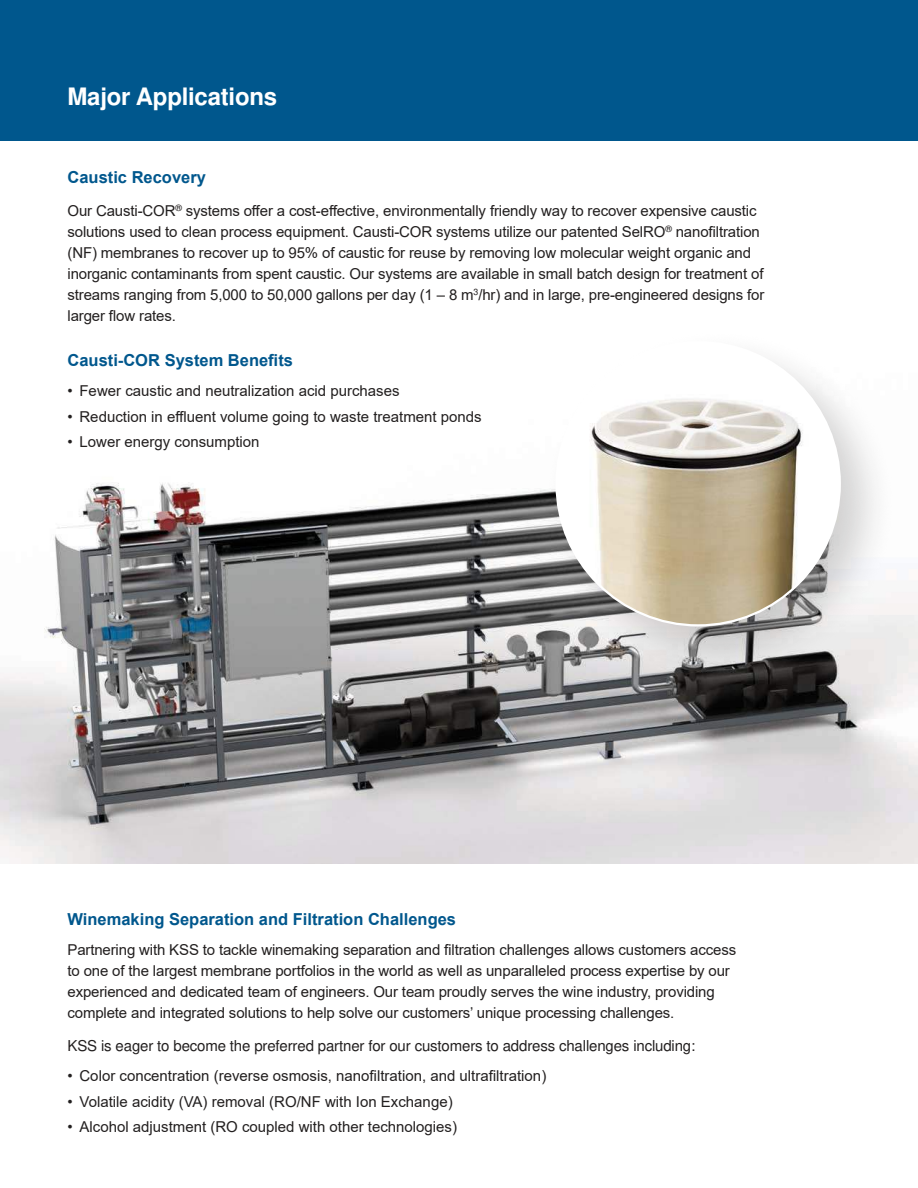
<style>
.page{position:relative;width:918px;height:1188px;background:#fff}
.page>*{position:absolute;margin:0;border:0;box-sizing:border-box;transform-origin:0 0}
.t1{font:700 24px "Arial";letter-spacing:-.01em;color:#fff}
.t2{font:700 16.5px "Arial";color:#00578d}
.t3{font:15px/21px "Arial";letter-spacing:-.01em;color:#221f1f}
</style>
<div class="page">
<img style="left:0;top:483px;width:918px;height:381px">
<div style="left:0;top:0;width:918px;height:141px;background:#00578d"></div>
<div style="left:541px;top:327px;width:357px;height:357px;background:#221f1f;opacity:.2"></div>
<img style="left:557px;top:343px;width:282px;height:282px">
<h1 class="t1" style="left:68px;top:87px;width:211px">Major Applications</h1>
<p class="t2" style="left:68px;top:166px;width:140px">Caustic Recovery</p>
<p class="t3" style="left:67px;top:200px;width:698px">Our Causti-COR<sup>®</sup> systems o昀昀er a cost-e昀昀ective, environmentally friendly way to recover expensive caustic solutions used to clean process equipment. Causti-COR systems utilize our patented SelRO<sup>®</sup> nano昀椀ltration (NF) membranes to recover up to 95% of caustic for reuse by removing low molecular weight organic and inorganic contaminants from spent caustic. Our systems are available in small batch design for treatment of streams ranging from 5,000 to 50,000 gallons per day (1 – 8 m<sup>3</sup>/hr) and in large, pre-engineered designs for larger 昀氀ow rates.</p>
<p class="t2" style="left:68px;top:349px;width:227px">Causti-COR System Bene昀椀ts</p>
<p class="t3" style="left:68px;top:380px;width:334px">• Fewer caustic and neutralization acid purchases</p>
<p class="t3" style="left:68px;top:406px;width:416px">• Reduction in e昀툀uent volume going to waste treatment ponds</p>
<p class="t3" style="left:68px;top:431px;width:194px">• Lower energy consumption</p>
<p class="t2" style="left:68px;top:908px;width:390px">Winemaking Separation and Filtration Challenges</p>
<p class="t3" style="left:68px;top:939px;width:670px">Partnering with KSS to tackle winemaking separation and 昀椀ltration challenges allows customers access to one of the largest membrane portfolios in the world as well as unparalleled process expertise by our experienced and dedicated team of engineers. Our team proudly serves the wine industry, providing complete and integrated solutions to help solve our customers’ unique processing challenges.</p>
<p class="t3" style="left:68px;top:1037px;width:629px">KSS is eager to become the preferred partner for our customers to address challenges including:</p>
<p class="t3" style="left:68px;top:1065px;width:480px">• Color concentration (reverse osmosis, nano昀椀ltration, and ultra昀椀ltration)</p>
<p class="t3" style="left:68px;top:1091px;width:387px">• Volatile acidity (VA) removal (RO/NF with Ion Exchange)</p>
<p class="t3" style="left:68px;top:1116px;width:391px">• Alcohol adjustment (RO coupled with other technologies)</p>
</div>
